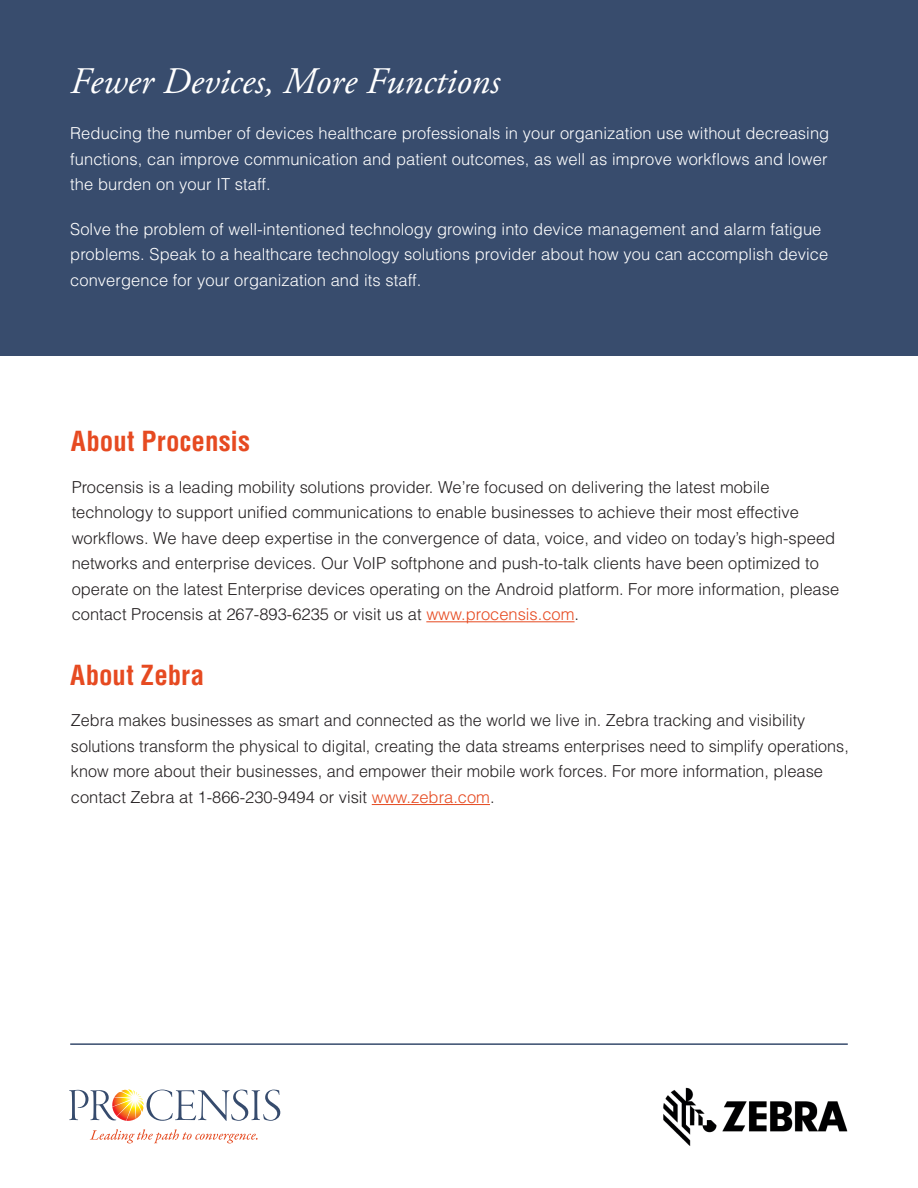
<style>
.page{position:relative;width:918px;height:1188px;background:#fff}
.page>*{position:absolute;margin:0;border:0;box-sizing:border-box;transform-origin:0 0}
.t1{font:italic 37.5px "Adobe Garamond Pro";letter-spacing:-.005em;color:#fff}
.t2{font:700 condensed 27px "Helvetica LT Std";color:#e64a21}
.t3{font:300 16.5px/25.5px "Helvetica LT Std";color:#231f20}
.t4{font:300 16.5px/25.5px "Helvetica LT Std";letter-spacing:.005em;color:#fff;text-align:justify}
.s1{color:#e64a21}
</style>
<div class="page">
<hr style="left:372px;top:804px;width:118px;height:1px;background:#e64a21">
<div style="left:0;top:0;width:918px;height:356px;background:#384c6d"></div>
<hr style="left:426px;top:621px;width:149px;height:1px;background:#e64a21">
<svg style="left:69px;top:1089px;width:211px;height:32px"></svg>
<svg style="left:90px;top:1129px;width:168px;height:14px"></svg>
<hr style="left:70px;top:1043px;width:778px;height:2px;background:#384c6d">
<img style="left:663px;top:1087px;width:185px;height:59px">
<p class="t1" style="left:70px;top:59px;width:431px">Fewer Devices, More Functions</p>
<p class="t4" style="left:70px;top:121px;width:761px">Reducing the number of devices healthcare professionals in your organization use without decreasing functions, can improve communication and patient outcomes, as well as improve workflows and lower the burden on your IT staff.</p>
<p class="t4" style="left:70px;top:216px;width:760px;text-align:left">Solve the problem of well-intentioned technology growing into device management and alarm fatigue problems. Speak to a healthcare technology solutions provider about how you can accomplish device convergence for your organization and its staff.</p>
<p class="t2" style="left:71px;top:424px;width:181px">About Procensis</p>
<p class="t3" style="left:72px;top:474px;width:769px">Procensis is a leading mobility solutions provider. We’re focused on delivering the latest mobile technology to support unified communications to enable businesses to achieve their most effective workflows. We have deep expertise in the convergence of data, voice, and video on today’s high-speed networks and enterprise devices. Our VoIP softphone and push-to-talk clients have been optimized to operate on the latest Enterprise devices operating on the Android platform. For more information, please contact Procensis at 267-893-6235 or visit us at <span class="s1">www.procensis.com</span>.</p>
<p class="t2" style="left:70px;top:658px;width:136px">About Zebra</p>
<p class="t3" style="left:71px;top:708px;width:779px">Zebra makes businesses as smart and connected as the world we live in. Zebra tracking and visibility solutions transform the physical to digital, creating the data streams enterprises need to simplify operations, know more about their businesses, and empower their mobile work forces. For more information, please contact Zebra at 1-866-230-9494 or visit <span class="s1">www.zebra.com</span>.</p>
</div>
